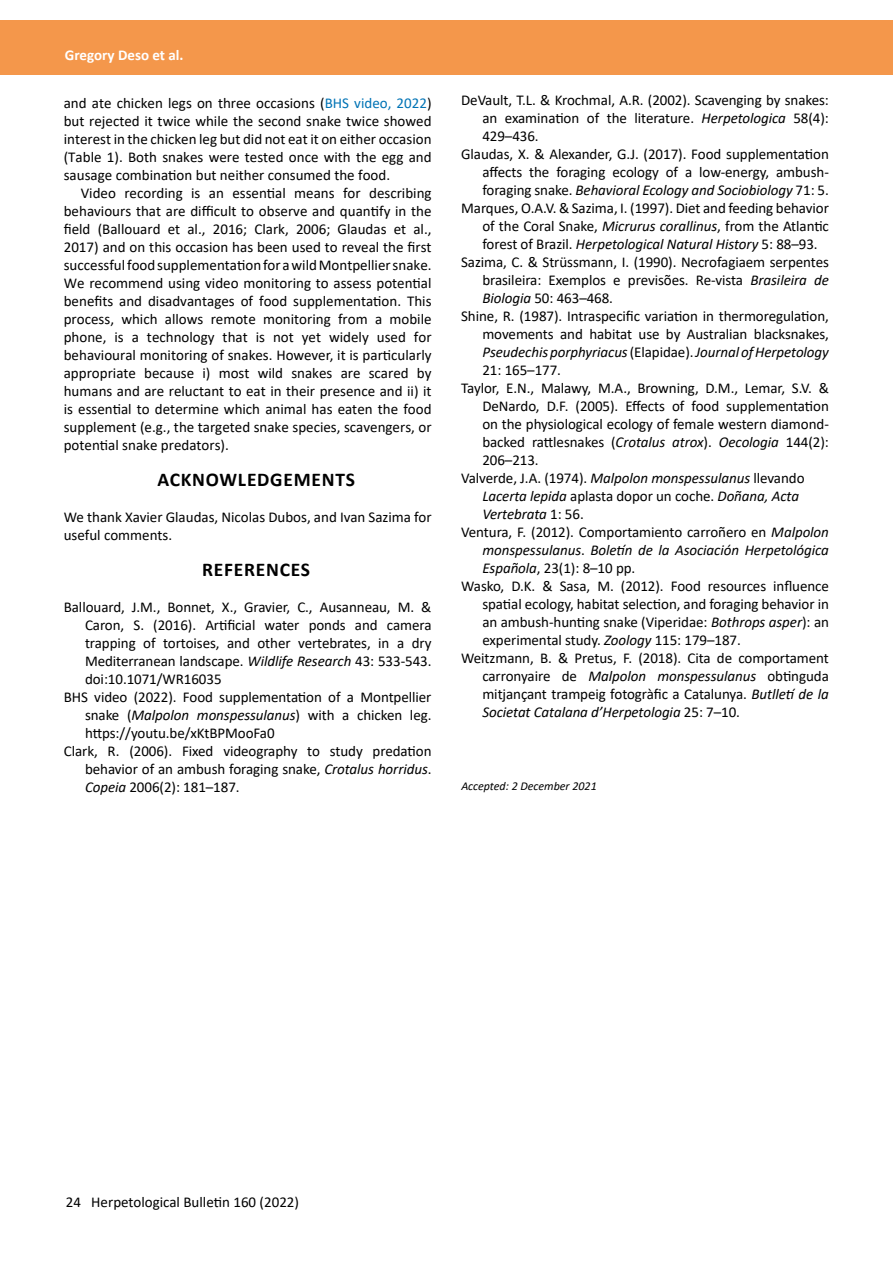
<style>
.page{position:relative;width:893px;height:1263px;background:#fff}
.page>*{position:absolute;margin:0;border:0;box-sizing:border-box;transform-origin:0 0}
.t1{font:700 19.5px "Calibri";letter-spacing:.04em;color:#000}
.t2{font:15px/18px "Calibri";letter-spacing:-.005em;color:#000;text-align:justify}
.t3{font:italic 15px "Calibri";letter-spacing:-.005em;color:#000}
.t4{font:700 15px "Calibri";color:#fff}
.t5{font:italic 12px "Calibri";color:#000}
.s1{color:#0073b5}
.s2{font-style:italic}
.s3{font-style:normal}
</style>
<div class="page">
<div style="left:0;top:21px;width:893px;height:54px;background:#f4974b"></div>
<p class="t4" style="left:65px;top:44px;width:120px">Gregory Deso et al.</p>
<p class="t2" style="left:64px;top:94px;width:369px">and ate chicken legs on three occasions (<span class="s1">BHS video, 2022</span>) but rejected it twice while the second snake twice showed interest in the chicken leg but did not eat it on either occasion (Table 1). Both snakes were tested once with the egg and sausage combination but neither consumed the food.</p>
<p class="t2" style="left:64px;top:184px;width:369px;text-indent:17px">Video recording is an essential means for describing behaviours that are difficult to observe and quantify in the field (Ballouard et al., 2016; Clark, 2006; Glaudas et al., 2017) and on this occasion has been used to reveal the first successful food supplementation for a wild Montpellier snake.<br>We recommend using video monitoring to assess potential benefits and disadvantages of food supplementation. This process, which allows remote monitoring from a mobile phone, is a technology that is not yet widely used for behavioural monitoring of snakes. However, it is particularly appropriate because i) most wild snakes are scared by humans and are reluctant to eat in their presence and ii) it is essential to determine which animal has eaten the food supplement (e.g., the targeted snake species, scavengers, or potential snake predators).</p>
<h1 class="t1" style="left:157px;top:466px;width:199px">ACKNOWLEDGEMENTS</h1>
<p class="t2" style="left:64px;top:508px;width:369px">We thank Xavier Glaudas, Nicolas Dubos, and Ivan Sazima for useful comments.</p>
<h1 class="t1" style="left:202px;top:556px;width:110px">REFERENCES</h1>
<p class="t2" style="left:64px;top:598px;width:369px">Ballouard, J.M., Bonnet, X., Gravier, C., Ausanneau, M. &amp;</p>
<p class="t2" style="left:85px;top:616px;width:348px">Caron, S. (2016). Artificial water ponds and camera</p>
<p class="t2" style="left:85px;top:634px;width:348px">trapping of tortoises, and other vertebrates, in a dry</p>
<p class="t2" style="left:85px;top:652px;width:348px">Mediterranean landscape. <span class="s2">Wildlife Research</span> 43: 533-543.</p>
<p class="t2" style="left:85px;top:670px;width:138px">doi:10.1071/WR16035</p>
<p class="t2" style="left:64px;top:688px;width:369px">BHS video (2022). Food supplementation of a Montpellier</p>
<p class="t2" style="left:85px;top:706px;width:348px">snake (<span class="s2">Malpolon monspessulanus</span>) with a chicken leg.</p>
<p class="t2" style="left:85px;top:724px;width:191px">https://youtu.be/xKtBPMooFa0</p>
<p class="t2" style="left:64px;top:742px;width:369px">Clark, R. (2006). Fixed videography to study predation</p>
<p class="t2" style="left:85px;top:760px;width:348px">behavior of an ambush foraging snake, <span class="s2">Crotalus horridus</span>.</p>
<p class="t2" style="left:85px;top:778px;width:156px"><span class="s2">Copeia</span> 2006(2): 181–187.</p>
<p class="t2" style="left:461px;top:91px;width:369px">DeVault, T.L. &amp; Krochmal, A.R. (2002). Scavenging by snakes:</p>
<p class="t2" style="left:482px;top:109px;width:348px">an examination of the literature. <span class="s2">Herpetologica</span> 58(4):</p>
<p class="t2" style="left:482px;top:127px;width:58px">429–436.</p>
<p class="t2" style="left:461px;top:145px;width:369px">Glaudas, X. &amp; Alexander, G.J. (2017). Food supplementation</p>
<p class="t2" style="left:482px;top:163px;width:348px">affects the foraging ecology of a low-energy, ambush-</p>
<p class="t3" style="left:482px;top:180px;width:348px"><span class="s3">foraging snake.</span> Behavioral Ecology and Sociobiology <span class="s3">71: 5.</span></p>
<p class="t2" style="left:461px;top:199px;width:369px">Marques, O.A.V. &amp; Sazima, I. (1997). Diet and feeding behavior</p>
<p class="t2" style="left:482px;top:217px;width:348px">of the Coral Snake, <span class="s2">Micrurus corallinus</span>, from the Atlantic</p>
<p class="t3" style="left:482px;top:234px;width:337px"><span class="s3">forest of Brazil.</span> Herpetological Natural History <span class="s3">5: 88–93.</span></p>
<p class="t2" style="left:461px;top:253px;width:369px">Sazima, C. &amp; Strüssmann, I. (1990). Necrofagiaem serpentes</p>
<p class="t2" style="left:482px;top:271px;width:348px">brasileira: Exemplos e previsões. Re-vista <span class="s2">Brasileira de</span></p>
<p class="t2" style="left:482px;top:289px;width:132px"><span class="s2">Biologia</span> 50: 463–468.</p>
<p class="t2" style="left:461px;top:307px;width:369px">Shine, R. (1987). Intraspecific variation in thermoregulation,</p>
<p class="t2" style="left:482px;top:325px;width:348px">movements and habitat use by Australian blacksnakes,</p>
<p class="t3" style="left:482px;top:342px;width:348px">Pseudechis porphyriacus <span class="s3">(Elapidae).</span> Journal of Herpetology</p>
<p class="t2" style="left:482px;top:361px;width:80px">21: 165–177.</p>
<p class="t2" style="left:461px;top:379px;width:369px">Taylor, E.N., Malawy, M.A., Browning, D.M., Lemar, S.V. &amp;</p>
<p class="t2" style="left:482px;top:397px;width:348px">DeNardo, D.F. (2005). Effects of food supplementation</p>
<p class="t2" style="left:482px;top:415px;width:348px">on the physiological ecology of female western diamond-</p>
<p class="t2" style="left:482px;top:433px;width:348px">backed rattlesnakes (<span class="s2">Crotalus atrox</span>). <span class="s2">Oecologia</span> 144(2):</p>
<p class="t2" style="left:482px;top:451px;width:58px">206–213.</p>
<p class="t2" style="left:461px;top:469px;width:345px">Valverde, J.A. (1974). <span class="s2">Malpolon monspessulanus</span> llevando</p>
<p class="t3" style="left:482px;top:486px;width:318px">Lacerta lepida <span class="s3">aplasta dopor un coche.</span> Doñana, Acta</p>
<p class="t3" style="left:482px;top:504px;width:103px">Vertebrata <span class="s3">1: 56.</span></p>
<p class="t2" style="left:461px;top:523px;width:369px">Ventura, F. (2012). Comportamiento carroñero en <span class="s2">Malpolon</span></p>
<p class="t3" style="left:482px;top:540px;width:348px">monspessulanus<span class="s3">.</span> Boletín de la Asociación Herpetológica</p>
<p class="t2" style="left:482px;top:559px;width:154px"><span class="s2">Española</span>, 23(1): 8–10 pp.</p>
<p class="t2" style="left:461px;top:577px;width:369px">Wasko, D.K. &amp; Sasa, M. (2012). Food resources influence</p>
<p class="t2" style="left:482px;top:595px;width:348px">spatial ecology, habitat selection, and foraging behavior in</p>
<p class="t2" style="left:482px;top:613px;width:348px">an ambush-hunting snake (Viperidae: <span class="s2">Bothrops asper</span>): an</p>
<p class="t2" style="left:482px;top:631px;width:260px">experimental study. <span class="s2">Zoology</span> 115: 179–187.</p>
<p class="t2" style="left:461px;top:649px;width:369px">Weitzmann, B. &amp; Pretus, F. (2018). Cita de comportament</p>
<p class="t2" style="left:482px;top:667px;width:348px">carronyaire de <span class="s2">Malpolon monspessulanus</span> obtinguda</p>
<p class="t2" style="left:482px;top:685px;width:348px">mitjançant trampeig fotogràfic a Catalunya. <span class="s2">Butlletí de la</span></p>
<p class="t3" style="left:482px;top:702px;width:259px">Societat Catalana d’Herpetologia <span class="s3">25: 7–10.</span></p>
<p class="t5" style="left:461px;top:778px;width:137px">Accepted: 2 December 2021</p>
<p class="t2" style="left:66px;top:1192px;width:235px">24 Herpetological Bulletin 160 (2022)</p>
</div>
